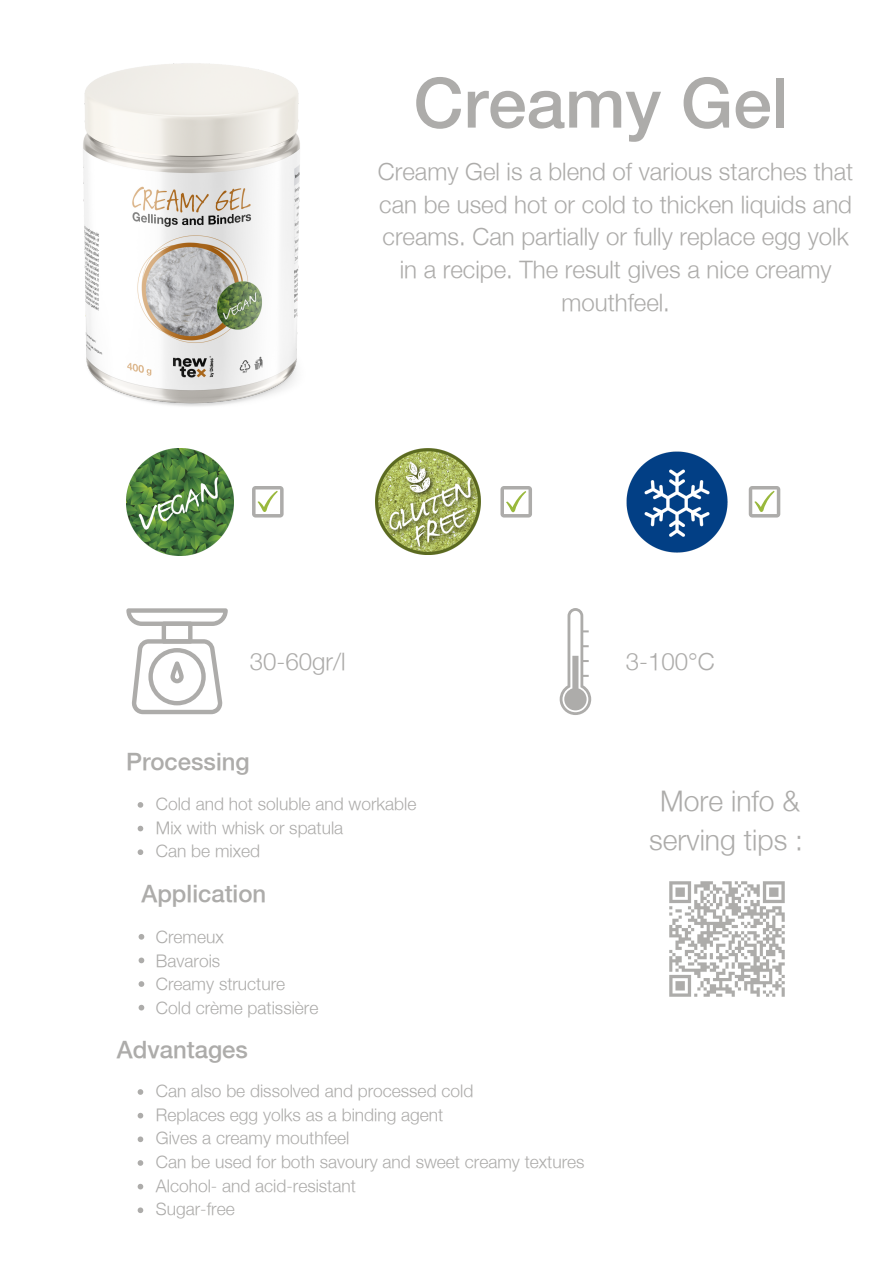
<style>
.page{position:relative;width:894px;height:1264px;background:#fff}
.page>*{position:absolute;margin:0;border:0;box-sizing:border-box;transform-origin:0 0}
.t1{font:500 69.3px "Helvetica Neue";color:#adacaa}
.t2{font:300 28.35px/39.5px "Helvetica Neue";color:#adacaa;text-align:center}
.t3{font:300 24px/32.7px "Helvetica Neue";color:#adacaa;text-align:center}
.t4{font:500 23.85px "Helvetica Neue";color:#adacaa}
.t5{font:300 17.4px/23.7px "Helvetica Neue";color:#adacaa}
</style>
<div class="page">
<img style="left:83px;top:63px;width:217px;height:344px">
<img style="left:126px;top:448px;width:107px;height:107px">
<img style="left:375px;top:448px;width:106px;height:106px">
<img style="left:626px;top:451px;width:102px;height:102px">
<svg style="left:126px;top:608px;width:102px;height:106px"></svg>
<svg style="left:559px;top:608px;width:32px;height:107px"></svg>
<svg style="left:500px;top:486px;width:32px;height:31px"></svg>
<svg style="left:138px;top:934px;width:6px;height:5px"></svg>
<svg style="left:138px;top:957px;width:6px;height:6px"></svg>
<svg style="left:138px;top:981px;width:6px;height:5px"></svg>
<svg style="left:138px;top:1004px;width:6px;height:6px"></svg>
<svg style="left:138px;top:1089px;width:5px;height:5px"></svg>
<svg style="left:138px;top:1112px;width:5px;height:6px"></svg>
<svg style="left:138px;top:1136px;width:5px;height:6px"></svg>
<svg style="left:138px;top:1160px;width:5px;height:5px"></svg>
<svg style="left:138px;top:1183px;width:5px;height:6px"></svg>
<svg style="left:138px;top:1207px;width:5px;height:6px"></svg>
<svg style="left:252px;top:486px;width:31px;height:31px"></svg>
<svg style="left:138px;top:802px;width:5px;height:5px"></svg>
<svg style="left:138px;top:825px;width:5px;height:6px"></svg>
<svg style="left:138px;top:849px;width:5px;height:6px"></svg>
<svg style="left:748px;top:486px;width:32px;height:31px"></svg>
<img style="left:669px;top:881px;width:116px;height:116px">
<h1 class="t1" style="left:413px;top:62px;width:376px">Creamy Gel</h1>
<h3 class="t3" style="left:378px;top:155px;width:477px">Creamy Gel is a blend of various starches that can be used hot or cold to thicken liquids and creams. Can partially or fully replace egg yolk in a recipe. The result gives a nice creamy mouthfeel.</h3>
<h3 class="t3" style="left:250px;top:644px;width:97px">30-60gr/l</h3>
<h3 class="t3" style="left:625px;top:644px;width:90px">3-100°C</h3>
<h3 class="t4" style="left:126px;top:747px;width:125px">Processing</h3>
<p class="t5" style="left:156px;top:791px;width:262px">Cold and hot soluble and workable<br>Mix with whisk or spatula<br>Can be mixed</p>
<h3 class="t4" style="left:141px;top:879px;width:126px">Application</h3>
<p class="t5" style="left:156px;top:924px;width:164px">Cremeux<br>Bavarois<br>Creamy structure<br>Cold crème patissière</p>
<h3 class="t4" style="left:117px;top:1034px;width:132px">Advantages</h3>
<p class="t5" style="left:156px;top:1078px;width:430px">Can also be dissolved and processed cold<br>Replaces egg yolks as a binding agent<br>Gives a creamy mouthfeel<br>Can be used for both savoury and sweet creamy textures<br>Alcohol- and acid-resistant<br>Sugar-free</p>
<h2 class="t2" style="left:649px;top:780px;width:155px">More info &amp; serving tips :</h2>
</div>
